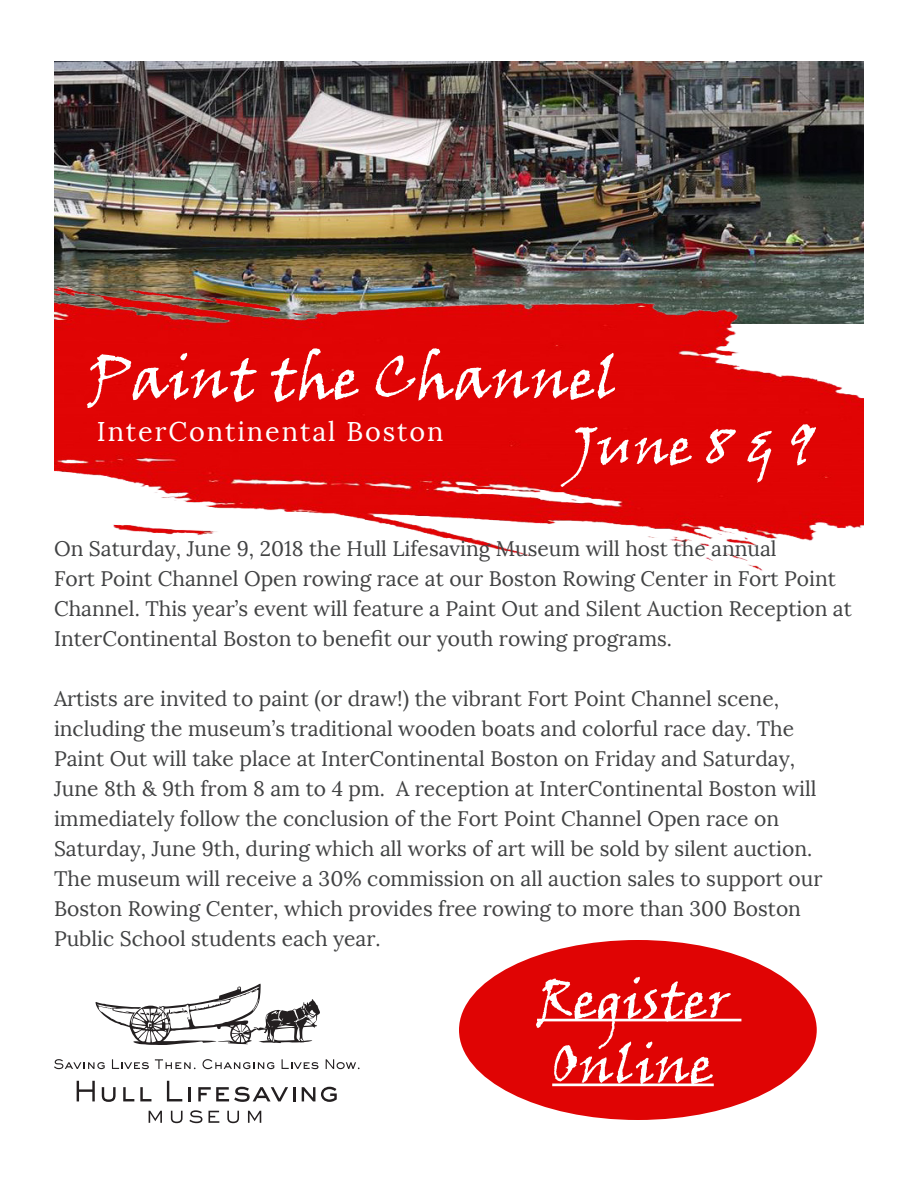
<style>
.page{position:relative;width:918px;height:1188px;background:#fff}
.page>*{position:absolute;margin:0;border:0;box-sizing:border-box;transform-origin:0 0}
.t1{font:59.4px "Viner Hand ITC";color:#fff}
.t2{font:54px "Viner Hand ITC";color:#fff}
.t3{font:27px "Lora";letter-spacing:.07em;color:#fff}
.t4{font:21px/30px "Lora";color:#414243}
</style>
<div class="page">
<img style="left:54px;top:62px;width:810px;height:210px">
<img style="left:54px;top:272px;width:810px;height:299px">
<svg style="left:149px;top:1111px;width:13px;height:12px"></svg>
<svg style="left:171px;top:1111px;width:12px;height:12px"></svg>
<svg style="left:189px;top:1110px;width:13px;height:13px"></svg>
<svg style="left:209px;top:1111px;width:10px;height:12px"></svg>
<svg style="left:227px;top:1111px;width:12px;height:12px"></svg>
<svg style="left:248px;top:1111px;width:13px;height:12px"></svg>
<svg style="left:77px;top:1081px;width:18px;height:20px"></svg>
<svg style="left:102px;top:1087px;width:14px;height:15px"></svg>
<svg style="left:123px;top:1087px;width:11px;height:14px"></svg>
<svg style="left:140px;top:1087px;width:11px;height:14px"></svg>
<svg style="left:167px;top:1081px;width:15px;height:20px"></svg>
<svg style="left:189px;top:1087px;width:2px;height:14px"></svg>
<svg style="left:198px;top:1087px;width:97px;height:15px"></svg>
<svg style="left:302px;top:1087px;width:13px;height:14px"></svg>
<svg style="left:321px;top:1087px;width:16px;height:15px"></svg>
<svg style="left:54px;top:1059px;width:51px;height:10px"></svg>
<svg style="left:112px;top:1059px;width:37px;height:10px"></svg>
<svg style="left:155px;top:1059px;width:41px;height:10px"></svg>
<svg style="left:203px;top:1059px;width:71px;height:10px"></svg>
<svg style="left:282px;top:1059px;width:36px;height:10px"></svg>
<svg style="left:326px;top:1059px;width:34px;height:10px"></svg>
<svg style="left:95px;top:984px;width:225px;height:61px"></svg>
<div style="left:459px;top:940px;width:358px;height:180px;background:#e00404;border-radius:50%"></div>
<hr style="left:537px;top:1019px;width:204px;height:2px;background:#fff">
<hr style="left:552px;top:1084px;width:162px;height:2px;background:#fff">
<p class="t1" style="left:88px;top:341px;width:532px">Paint the Channel</p>
<p class="t2" style="left:572px;top:412px;width:244px">June 8 &amp; 9</p>
<p class="t3" style="left:97px;top:415px;width:348px">InterContinental Boston</p>
<p class="t4" style="left:54px;top:533px;width:799px">On Saturday, June 9, 2018 the Hull Lifesaving Museum will host the annual<br>Fort Point Channel Open rowing race at our Boston Rowing Center in Fort Point<br>Channel. This year’s event will feature a Paint Out and Silent Auction Reception at</p>
<p class="t4" style="left:54px;top:623px;width:620px">InterContinental Boston to benefit our youth rowing programs.</p>
<p class="t4" style="left:54px;top:683px;width:742px">Artists are invited to paint (or draw!) the vibrant Fort Point Channel scene, including the museum’s traditional wooden boats and colorful race day. The</p>
<p class="t4" style="left:54px;top:743px;width:764px">Paint Out will take place at InterContinental Boston on Friday and Saturday, June 8th &amp; 9th from 8 am to 4 pm. A reception at InterContinental Boston will immediately follow the conclusion of the Fort Point Channel Open race on Saturday, June 9th, during which all works of art will be sold by silent auction.</p>
<p class="t4" style="left:54px;top:863px;width:770px">The museum will receive a 30% commission on all auction sales to support our<br>Boston Rowing Center, which provides free rowing to more than 300 Boston<br>Public School students each year.</p>
<p class="t2" style="left:537px;top:966px;width:193px">Register</p>
<p class="t2" style="left:552px;top:1031px;width:163px">Online</p>
</div>
